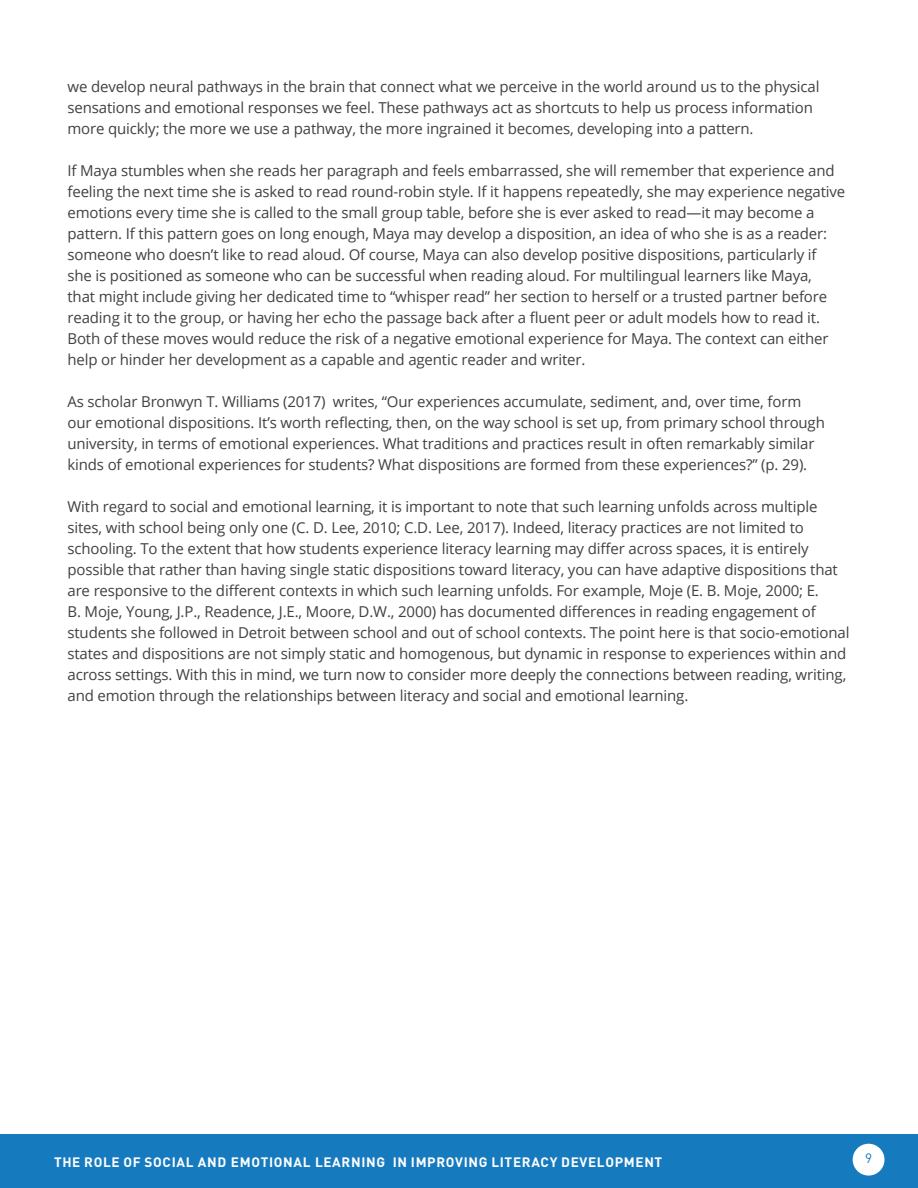
<style>
.page{position:relative;width:918px;height:1188px;background:#fff}
.page>*{position:absolute;margin:0;border:0;box-sizing:border-box;transform-origin:0 0}
.t1{font:15px/21px "Open Sans";letter-spacing:-.01em;color:#414042}
.t2{font:700 13.5px "DIN";letter-spacing:.05em;color:#fff}
.t3{font:13.5px "DIN";color:#167abf}
</style>
<div class="page">
<div style="left:0;top:1134px;width:918px;height:54px;background:#167abf"></div>
<div style="left:853px;top:1144px;width:32px;height:32px;background:#fff;border-radius:50%"></div>
<p class="t1" style="left:68px;top:76px;width:754px">we develop neural pathways in the brain that connect what we perceive in the world around us to the physical sensations and emotional responses we feel. These pathways act as shortcuts to help us process information more quickly; the more we use a pathway, the more ingrained it becomes, developing into a pattern.</p>
<p class="t1" style="left:68px;top:160px;width:779px">If Maya stumbles when she reads her paragraph and feels embarrassed, she will remember that experience and feeling the next time she is asked to read round-robin style. If it happens repeatedly, she may experience negative emotions every time she is called to the small group table, before she is ever asked to read—it may become a pattern. If this pattern goes on long enough, Maya may develop a disposition, an idea of who she is as a reader: someone who doesn’t like to read aloud. Of course, Maya can also develop positive dispositions, particularly if<br>she is positioned as someone who can be successful when reading aloud. For multilingual learners like Maya,<br>that might include giving her dedicated time to “whisper read” her section to herself or a trusted partner before reading it to the group, or having her echo the passage back after a fluent peer or adult models how to read it.<br>Both of these moves would reduce the risk of a negative emotional experience for Maya. The context can either help or hinder her development as a capable and agentic reader and writer.</p>
<p class="t1" style="left:68px;top:391px;width:759px">As scholar Bronwyn T. Williams (2017) writes, “Our experiences accumulate, sediment, and, over time, form our emotional dispositions. It’s worth reflecting, then, on the way school is set up, from primary school through university, in terms of emotional experiences. What traditions and practices result in often remarkably similar kinds of emotional experiences for students? What dispositions are formed from these experiences?” (p. 29).</p>
<p class="t1" style="left:68px;top:496px;width:784px">With regard to social and emotional learning, it is important to note that such learning unfolds across multiple sites, with school being only one (C. D. Lee, 2010; C.D. Lee, 2017). Indeed, literacy practices are not limited to schooling. To the extent that how students experience literacy learning may differ across spaces, it is entirely possible that rather than having single static dispositions toward literacy, you can have adaptive dispositions that are responsive to the different contexts in which such learning unfolds. For example, Moje (E. B. Moje, 2000; E.<br>B. Moje, Young, J.P., Readence, J.E., Moore, D.W., 2000) has documented differences in reading engagement of students she followed in Detroit between school and out of school contexts. The point here is that socio-emotional states and dispositions are not simply static and homogenous, but dynamic in response to experiences within and across settings. With this in mind, we turn now to consider more deeply the connections between reading, writing, and emotion through the relationships between literacy and social and emotional learning.</p>
<p class="t2" style="left:54px;top:1153px;width:610px">THE ROLE OF SOCIAL AND EMOTIONAL LEARNING IN IMPROVING LITERACY DEVELOPMENT</p>
<p class="t3" style="left:865px;top:1150px;width:9px">9</p>
</div>
